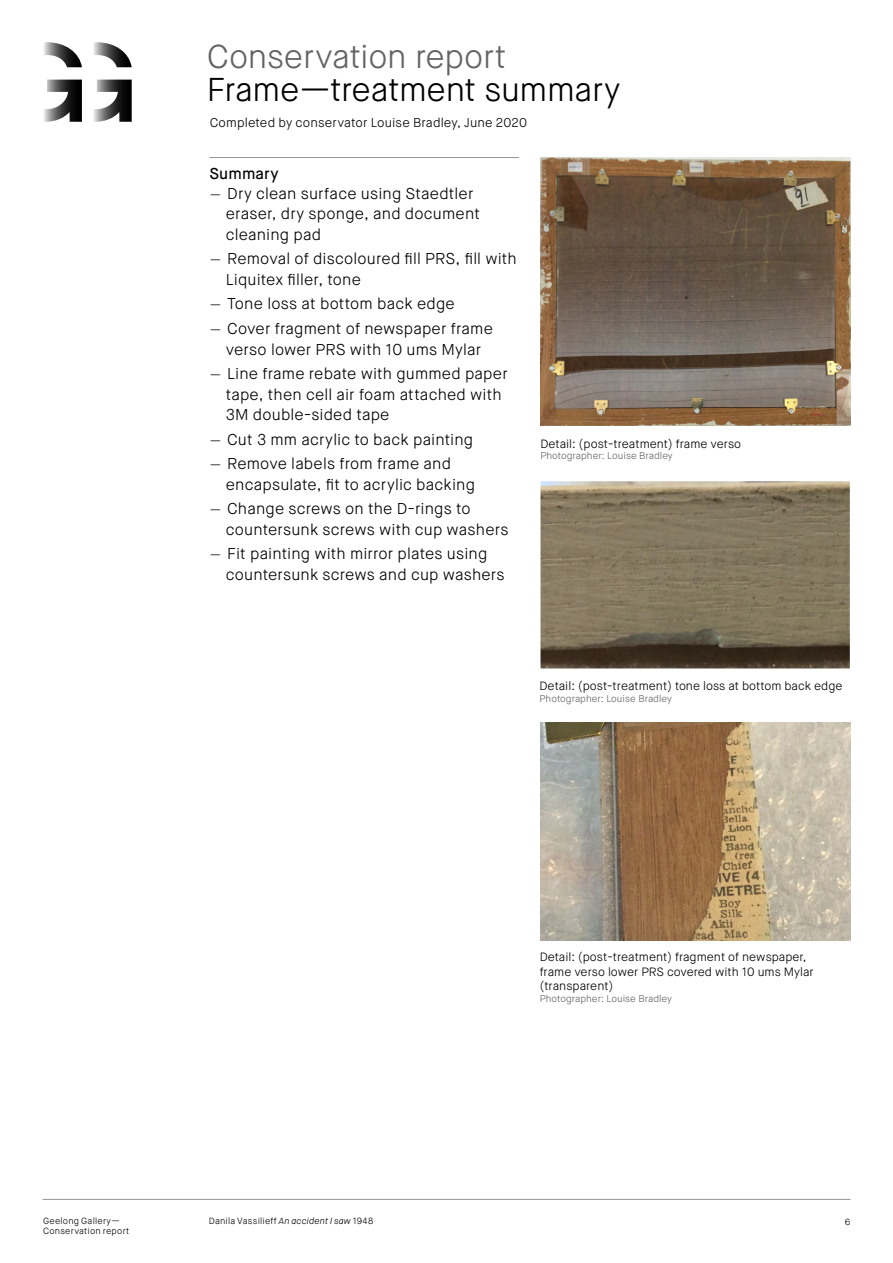
<style>
.page{position:relative;width:893px;height:1263px;background:#fff}
.page>*{position:absolute;margin:0;border:0;box-sizing:border-box;transform-origin:0 0}
.t1{font:300 33px "Maison Neue";letter-spacing:-.01em;color:#000}
.t2{font:300 33px "Maison Neue";letter-spacing:-.01em;color:#636466}
.t3{font:300 15.75px/20.2px "Maison Neue";letter-spacing:.01em;color:#000}
.t4{font:500 15.75px "Maison Neue";letter-spacing:.01em;color:#000}
.t5{font:300 12.75px "Maison Neue";letter-spacing:.01em;color:#000}
.t6{font:300 12px/14.4px "Maison Neue";color:#000}
.t7{font:300 9.75px "Maison Neue";color:#636466}
.t8{font:300 9px "Maison Neue";letter-spacing:.025em;color:#000}
.s1{font-size:12px}
.s2{font-style:italic}
</style>
<div class="page">
<hr style="left:43px;top:1199px;width:807px;height:1px;background:#939598">
<svg style="left:93px;top:42px;width:39px;height:80px"></svg>
<svg style="left:44px;top:42px;width:38px;height:80px"></svg>
<hr style="left:209px;top:157px;width:310px;height:1px;background:#939598">
<img style="left:540px;top:722px;width:311px;height:218px">
<img style="left:540px;top:158px;width:310px;height:267px">
<img style="left:540px;top:481px;width:310px;height:187px">
<h1 class="t2" style="left:207px;top:36px;width:301px">Conservation report</h1>
<h1 class="t1" style="left:207px;top:69px;width:415px">Frame—treatment summary</h1>
<p class="t5" style="left:210px;top:114px;width:319px">Completed by conservator Louise Bradley, June 2020</p>
<p class="t4" style="left:209px;top:164px;width:71px">Summary</p>
<p class="t3" style="left:226px;top:184px;width:256px;text-indent:-16px"><span class="s1">—</span> Dry clean surface using Staedtler eraser, dry sponge, and document cleaning pad</p>
<p class="t3" style="left:226px;top:249px;width:292px;text-indent:-16px"><span class="s1">—</span> Removal of discoloured fill PRS, fill with<br>Liquitex filler, tone</p>
<p class="t3" style="left:209px;top:294px;width:247px"><span class="s1">—</span> Tone loss at bottom back edge</p>
<p class="t3" style="left:209px;top:319px;width:285px;text-align:center"><span class="s1">—</span> Cover fragment of newspaper frame verso lower PRS with 10 ums Mylar</p>
<p class="t3" style="left:226px;top:364px;width:284px;text-indent:-16px"><span class="s1">—</span> Line frame rebate with gummed paper tape, then cell air foam attached with<br>3M double-sided tape</p>
<p class="t3" style="left:209px;top:429px;width:265px"><span class="s1">—</span> Cut 3 mm acrylic to back painting</p>
<p class="t3" style="left:226px;top:454px;width:251px;text-indent:-16px"><span class="s1">—</span> Remove labels from frame and encapsulate, fit to acrylic backing</p>
<p class="t3" style="left:226px;top:499px;width:284px;text-indent:-16px"><span class="s1">—</span> Change screws on the D-rings to countersunk screws with cup washers</p>
<p class="t3" style="left:226px;top:544px;width:280px;text-indent:-16px"><span class="s1">—</span> Fit painting with mirror plates using countersunk screws and cup washers</p>
<p class="t6" style="left:540px;top:436px;width:202px">Detail: (post-treatment) frame verso</p>
<p class="t7" style="left:540px;top:450px;width:134px">Photographer: Louise Bradley</p>
<p class="t6" style="left:540px;top:679px;width:304px">Detail: (post-treatment) tone loss at bottom back edge</p>
<p class="t7" style="left:540px;top:692px;width:134px">Photographer: Louise Bradley</p>
<p class="t6" style="left:540px;top:950px;width:276px">Detail: (post-treatment) fragment of newspaper, frame verso lower PRS covered with 10 ums Mylar (transparent)</p>
<p class="t7" style="left:540px;top:992px;width:134px">Photographer: Louise Bradley</p>
<p class="t8" style="left:43px;top:1215px;width:79px">Geelong Gallery—</p>
<p class="t8" style="left:209px;top:1215px;width:166px">Danila Vassilieff <span class="s2">An accident I saw</span> 1948</p>
<p class="t8" style="left:845px;top:1216px;width:7px">6</p>
<p class="t8" style="left:43px;top:1225px;width:88px">Conservation report</p>
</div>
